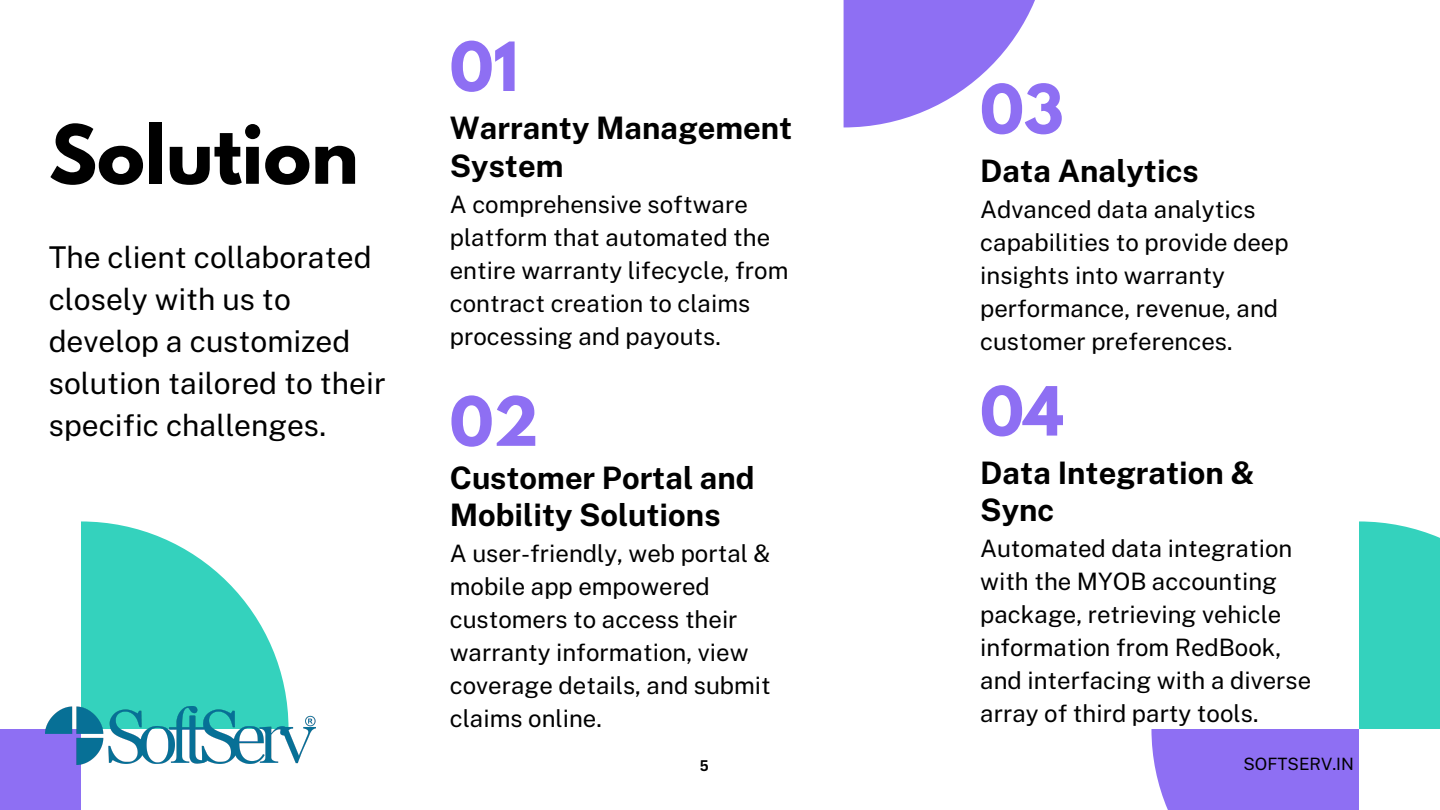
<style>
.page{position:relative;width:1440px;height:810px;background:#fff}
.page>*{position:absolute;margin:0;border:0;box-sizing:border-box;transform-origin:0 0}
.t1{font:700 72px "League Spartan";color:#000}
.t2{font:700 60px "League Spartan";color:#8e6ff3}
.t3{font:700 31px/37.5px "Public Sans";color:#000}
.t4{font:30px/42px "Public Sans";color:#000}
.t5{font:24px/33px "Public Sans";color:#000}
.t6{font:17px "Public Sans";color:#000}
.t7{font:700 15px "Canva Sans";color:#000}
</style>
<div class="page">
<div style="left:0;top:729px;width:81px;height:81px;background:#8e6ff3"></div>
<div style="left:1151px;top:729px;width:208px;height:81px;background:#8e6ff3"></div>
<svg style="left:844px;top:0;width:191px;height:127px;fill:#8e6ff3"></svg>
<svg style="left:81px;top:521px;width:207px;height:186px"></svg>
<div style="left:1359px;top:521px;width:81px;height:208px;background:#34d2bd"></div>
<img style="left:46px;top:707px;width:270px;height:57px">
<p class="t1" style="left:49px;top:119px;width:311px">Solution</p>
<p class="t4" style="left:49px;top:237px;width:338px">The client collaborated closely with us to develop a customized solution tailored to their specific challenges.</p>
<p class="t2" style="left:450px;top:37px;width:70px">01</p>
<p class="t3" style="left:450px;top:109px;width:344px">Warranty Management</p>
<p class="t3" style="left:450px;top:147px;width:115px">System</p>
<p class="t5" style="left:450px;top:188px;width:340px">A comprehensive software platform that automated the entire warranty lifecycle, from contract creation to claims processing and payouts.</p>
<p class="t2" style="left:450px;top:392px;width:90px">02</p>
<p class="t3" style="left:450px;top:459px;width:306px">Customer Portal and<br>Mobility Solutions</p>
<p class="t5" style="left:450px;top:537px;width:323px">A user-friendly, web portal &amp; mobile app empowered customers to access their warranty information, view coverage details, and submit claims online.</p>
<p class="t2" style="left:980px;top:80px;width:85px">03</p>
<p class="t3" style="left:980px;top:152px;width:220px">Data Analytics</p>
<p class="t5" style="left:980px;top:193px;width:310px">Advanced data analytics capabilities to provide deep insights into warranty performance, revenue, and customer preferences.</p>
<p class="t2" style="left:980px;top:382px;width:85px">04</p>
<p class="t3" style="left:980px;top:454px;width:276px">Data Integration &amp;<br>Sync</p>
<p class="t5" style="left:980px;top:532px;width:333px">Automated data integration with the MYOB accounting package, retrieving vehicle information from RedBook, and interfacing with a diverse array of third party tools.</p>
<p class="t7" style="left:700px;top:755px;width:11px">5</p>
<p class="t6" style="left:1244px;top:754px;width:112px">SOFTSERV.IN</p>
</div>
